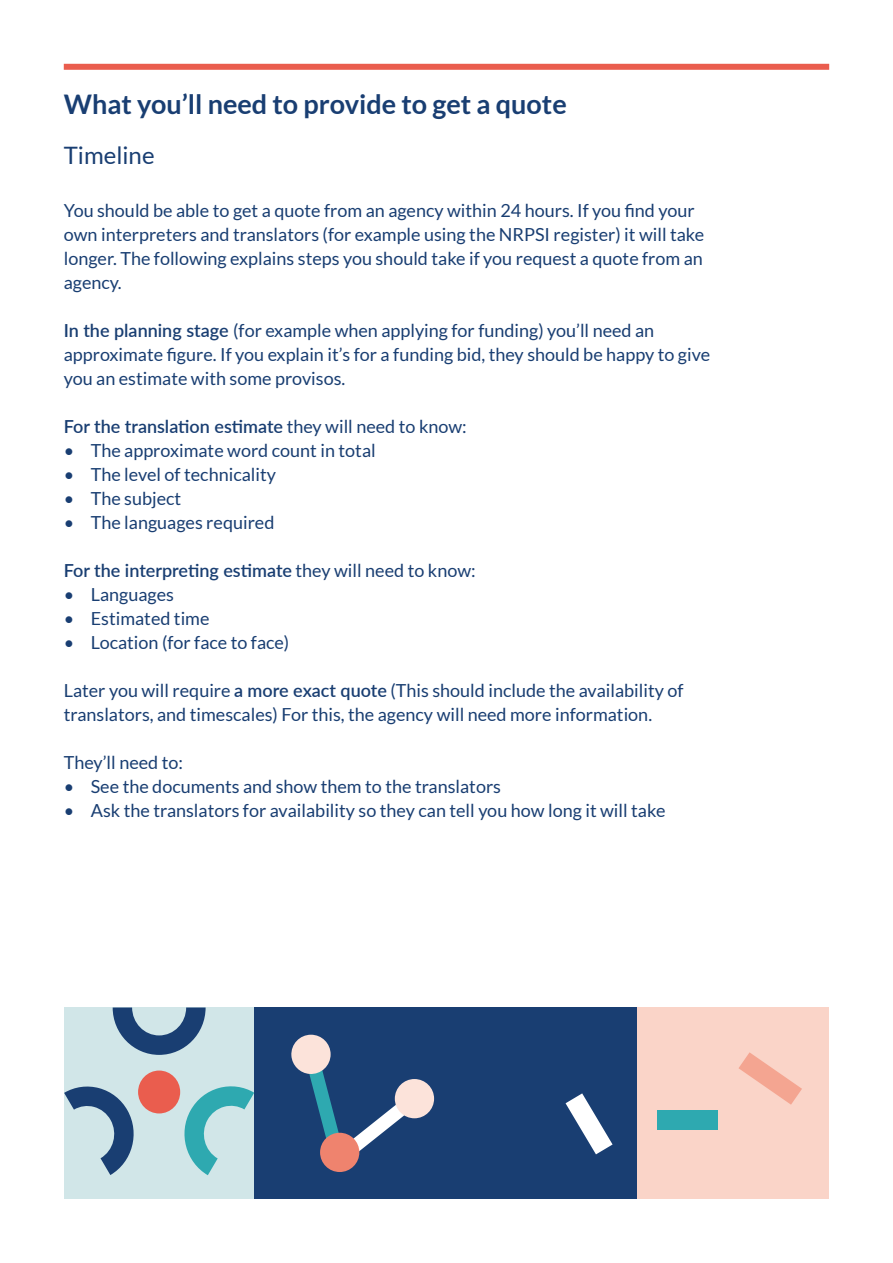
<style>
.page{position:relative;width:893px;height:1263px;background:#fff}
.page>*{position:absolute;margin:0;border:0;box-sizing:border-box;transform-origin:0 0}
.big_header{font:700 27px "Lato";color:#193e72}
.big_header-2{font:24px "Lato";color:#193e72}
.big_header-3{font:18px/24px "Lato";color:#193e72}
.big_header-4{font:600 18px "Lato";color:#193e72}
.s1{font-weight:600}
.s2{font-weight:400}
</style>
<div class="page">
<div style="left:64px;top:64px;width:765px;height:6px;background:#ea5d4e"></div>
<div style="left:64px;top:1007px;width:191px;height:192px;background:#d1e6e8"></div>
<div style="left:254px;top:1007px;width:383px;height:192px;background:#193e72"></div>
<div style="left:637px;top:1007px;width:192px;height:192px;background:#fad4c8"></div>
<svg style="left:566px;top:1093px;width:47px;height:61px"></svg>
<div style="left:657px;top:1110px;width:61px;height:19px;background:#2ea9b0"></div>
<svg style="left:739px;top:1052px;width:63px;height:53px"></svg>
<div style="left:138px;top:1070px;width:42px;height:43px;background:#ea5d4e;border-radius:50%"></div>
<svg style="left:113px;top:1007px;width:93px;height:48px"></svg>
<svg style="left:178px;top:1085px;width:76px;height:90px"></svg>
<svg style="left:64px;top:1085px;width:76px;height:90px"></svg>
<svg style="left:291px;top:1035px;width:130px;height:121px"></svg>
<div style="left:320px;top:1133px;width:39px;height:39px;background:#ef836e;border-radius:50%"></div>
<div style="left:395px;top:1079px;width:39px;height:39px;background:#fce3da;border-radius:50%"></div>
<p class="big_header" style="left:64px;top:88px;width:505px">What you’ll need to provide to get a quote</p>
<p class="big_header-2" style="left:64px;top:142px;width:92px">Timeline</p>
<p class="big_header-3" style="left:64px;top:198px;width:642px">You should be able to get a quote from an agency within 24 hours. If you find your own interpreters and translators (for example using the NRPSI register) it will take longer. The following explains steps you should take if you request a quote from an agency.</p>
<p class="big_header-3" style="left:64px;top:318px;width:648px"><span class="s1">In the planning stage</span> (for example when applying for funding) you’ll need an approximate figure. If you explain it’s for a funding bid, they should be happy to give you an estimate with some provisos.</p>
<p class="big_header-4" style="left:64px;top:413px;width:404px">For the translation estimate <span class="s2">they will need to know:</span></p>
<p class="big_header-3" style="left:64px;top:438px;width:313px">• The approximate word count in total</p>
<p class="big_header-3" style="left:64px;top:462px;width:214px">• The level of technicality</p>
<p class="big_header-3" style="left:64px;top:486px;width:119px">• The subject</p>
<p class="big_header-3" style="left:64px;top:510px;width:212px">• The languages required</p>
<p class="big_header-4" style="left:64px;top:557px;width:413px">For the interpreting estimate <span class="s2">they will need to know:</span></p>
<p class="big_header-3" style="left:64px;top:582px;width:112px">• Languages</p>
<p class="big_header-3" style="left:64px;top:606px;width:147px">• Estimated time</p>
<p class="big_header-3" style="left:64px;top:630px;width:227px">• Location (for face to face)</p>
<p class="big_header-3" style="left:64px;top:678px;width:621px">Later you will require <span class="s1">a more exact quote</span> (This should include the availability of translators, and timescales) For this, the agency will need more information.</p>
<p class="big_header-3" style="left:64px;top:750px;width:121px">They’ll need to:</p>
<p class="big_header-3" style="left:64px;top:774px;width:439px">• See the documents and show them to the translators</p>
<p class="big_header-3" style="left:64px;top:798px;width:603px">• Ask the translators for availability so they can tell you how long it will take</p>
</div>
